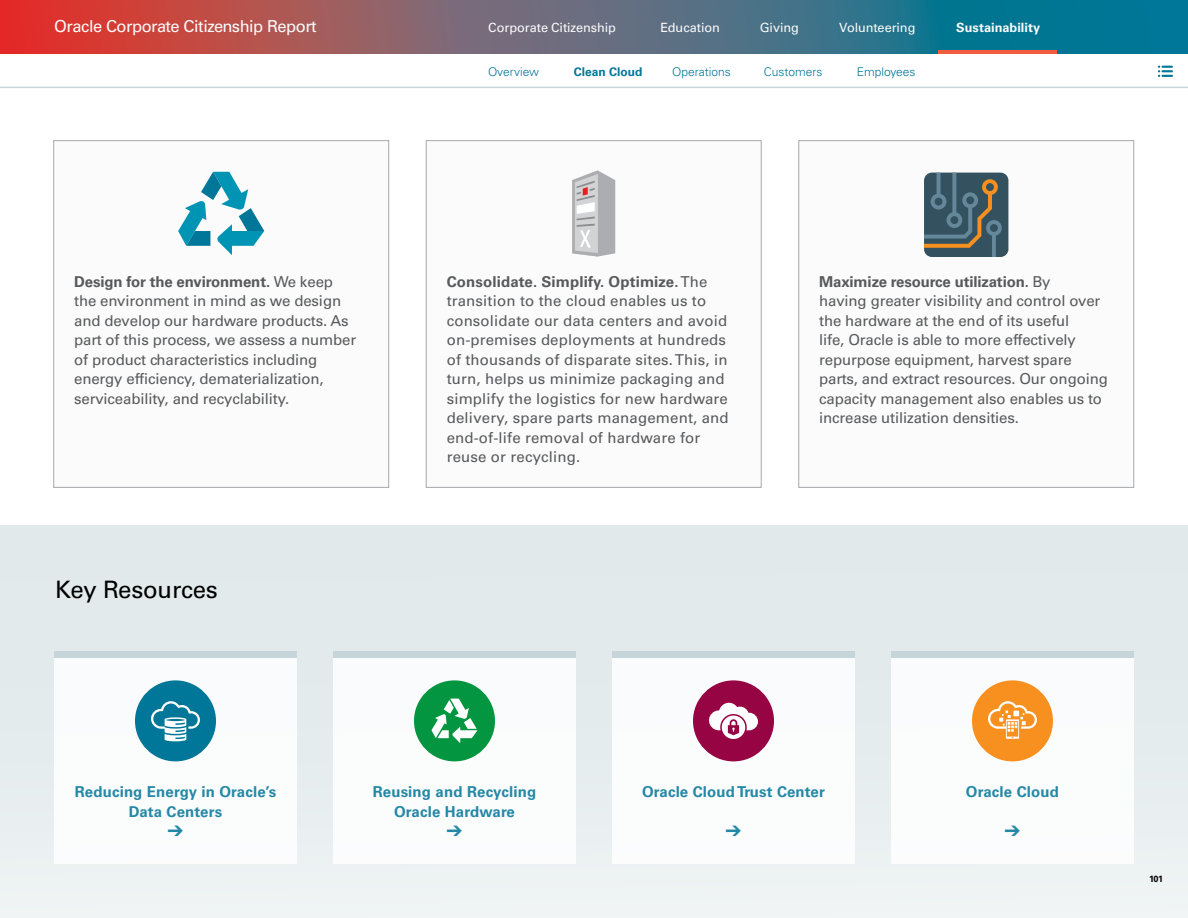
<style>
.page{position:relative;width:1188px;height:918px;background:#fff}
.page>*{position:absolute;margin:0;border:0;box-sizing:border-box;transform-origin:0 0}
.t1{font:24px "Univers LT Std";letter-spacing:-.01em;color:#000}
.t2{font:16.5px "Univers LT Std";letter-spacing:-.025em;color:#fbfbfb}
.t3{font:15px/19.5px "Univers LT Std";letter-spacing:-.01em;color:#58595b}
.t4{font:15px/19.5px "Univers LT Std";letter-spacing:.01em;color:#58595b}
.t5{font:700 15px/19.5px "Univers LT Std";letter-spacing:.01em;color:#007699;text-align:center}
.t6{font:12.75px "Univers LT Std";letter-spacing:-.005em;color:#fbfbfb}
.t7{font:700 12.75px "Univers LT Std";color:#fbfbfb}
.t8{font:300 12px "Univers LT Std";color:#007699}
.t9{font:700 12px "Univers LT Std";color:#007699}
.t10{font:700 9px "Univers LT Std";color:#000}
.s1{font-weight:700}
</style>
<div class="page">
<div style="left:799px;top:141px;width:335px;height:346px;background:#fbfbfb"></div>
<div style="left:798px;top:140px;width:336px;height:348px;border:1px solid #a7a9ac"></div>
<div style="left:0;top:526px;width:1188px;height:392px;background:linear-gradient(to right,#e5ecee,#e6edee)"></div>
<div style="left:333px;top:651px;width:243px;height:213px;background:#fff"></div>
<div style="left:333px;top:651px;width:243px;height:7px;background:#c5d5d9"></div>
<div style="left:414px;top:680px;width:81px;height:81px;background:#03953f;border-radius:50%"></div>
<svg style="left:431px;top:699px;width:47px;height:44px"></svg>
<div style="left:54px;top:651px;width:243px;height:213px;background:#fff"></div>
<div style="left:54px;top:651px;width:243px;height:7px;background:#c5d5d9"></div>
<div style="left:135px;top:680px;width:81px;height:81px;background:#007699;border-radius:50%"></div>
<svg style="left:151px;top:701px;width:49px;height:40px"></svg>
<div style="left:612px;top:651px;width:243px;height:213px;background:#fff"></div>
<div style="left:612px;top:651px;width:243px;height:7px;background:#c5d5d9"></div>
<div style="left:693px;top:680px;width:81px;height:81px;background:#970444;border-radius:50%"></div>
<svg style="left:709px;top:703px;width:49px;height:36px"></svg>
<div style="left:891px;top:651px;width:243px;height:213px;background:#fff"></div>
<div style="left:891px;top:651px;width:243px;height:7px;background:#c5d5d9"></div>
<div style="left:972px;top:680px;width:81px;height:81px;background:#f7901e;border-radius:50%"></div>
<svg style="left:988px;top:701px;width:49px;height:38px"></svg>
<div style="left:924px;top:173px;width:84px;height:84px;background:#345160;border-radius:8px"></div>
<svg style="left:924px;top:173px;width:78px;height:84px"></svg>
<svg style="left:1158px;top:66px;width:15px;height:11px"></svg>
<hr style="left:0;top:87px;width:1188px;height:1px;background:#c5d5d9">
<svg style="left:0;top:0;width:1188px;height:54px;background:#686371"></svg>
<hr style="left:939px;top:51px;width:118px;height:3px;background:#f15b40">
<svg style="left:53px;top:140px;width:709px;height:348px"></svg>
<p class="t2" style="left:54px;top:16px;width:264px">Oracle Corporate Citizenship Report</p>
<p class="t6" style="left:488px;top:20px;width:129px">Corporate Citizenship</p>
<p class="t6" style="left:660px;top:20px;width:61px">Education</p>
<p class="t6" style="left:760px;top:20px;width:41px">Giving</p>
<p class="t6" style="left:839px;top:20px;width:78px">Volunteering</p>
<p class="t7" style="left:956px;top:20px;width:85px">Sustainability</p>
<p class="t8" style="left:488px;top:64px;width:53px">Overview</p>
<p class="t9" style="left:574px;top:64px;width:70px">Clean Cloud</p>
<p class="t8" style="left:672px;top:64px;width:60px">Operations</p>
<p class="t8" style="left:764px;top:64px;width:60px">Customers</p>
<p class="t8" style="left:857px;top:64px;width:60px">Employees</p>
<p class="t3" style="left:74px;top:272px;width:284px"><span class="s1">Design for the environment.</span> We keep the environment in mind as we design and develop our hardware products. As part of this process, we assess a number of product characteristics including energy effciency, dematerialization, serviceability, and recyclability.</p>
<p class="t4" style="left:447px;top:272px;width:284px"><span class="s1">Consolidate. Simplify. Optimize.</span>The transition to the cloud enables us to consolidate our data centers and avoid on-premises deployments at hundreds of thousands of disparate sites. This, in turn, helps us minimize packaging and simplify the logistics for new hardware delivery, spare parts management, and end-of-life removal of hardware for reuse or recycling.</p>
<h2 class="t1" style="left:55px;top:575px;width:164px">Key Resources</h2>
<p class="t3" style="left:819px;top:272px;width:290px"><span class="s1">Maximize resource utilization.</span> By<br>having greater visibility and control over the hardware at the end of its useful<br>life, Oracle is able to more effectively repurpose equipment, harvest spare parts, and extract resources. Our ongoing capacity management also enables us to increase utilization densities.</p>
<p class="t5" style="left:75px;top:782px;width:203px">Reducing Energy in Oracle’s<br>Data Centers</p>
<p class="t5" style="left:642px;top:782px;width:184px">Oracle Cloud Trust Center</p>
<p class="t5" style="left:966px;top:782px;width:95px">Oracle Cloud</p>
<p class="t5" style="left:373px;top:782px;width:165px">Reusing and Recycling<br>Oracle Hardware</p>
<p class="t10" style="left:1149px;top:874px;width:15px">101</p>
</div>
